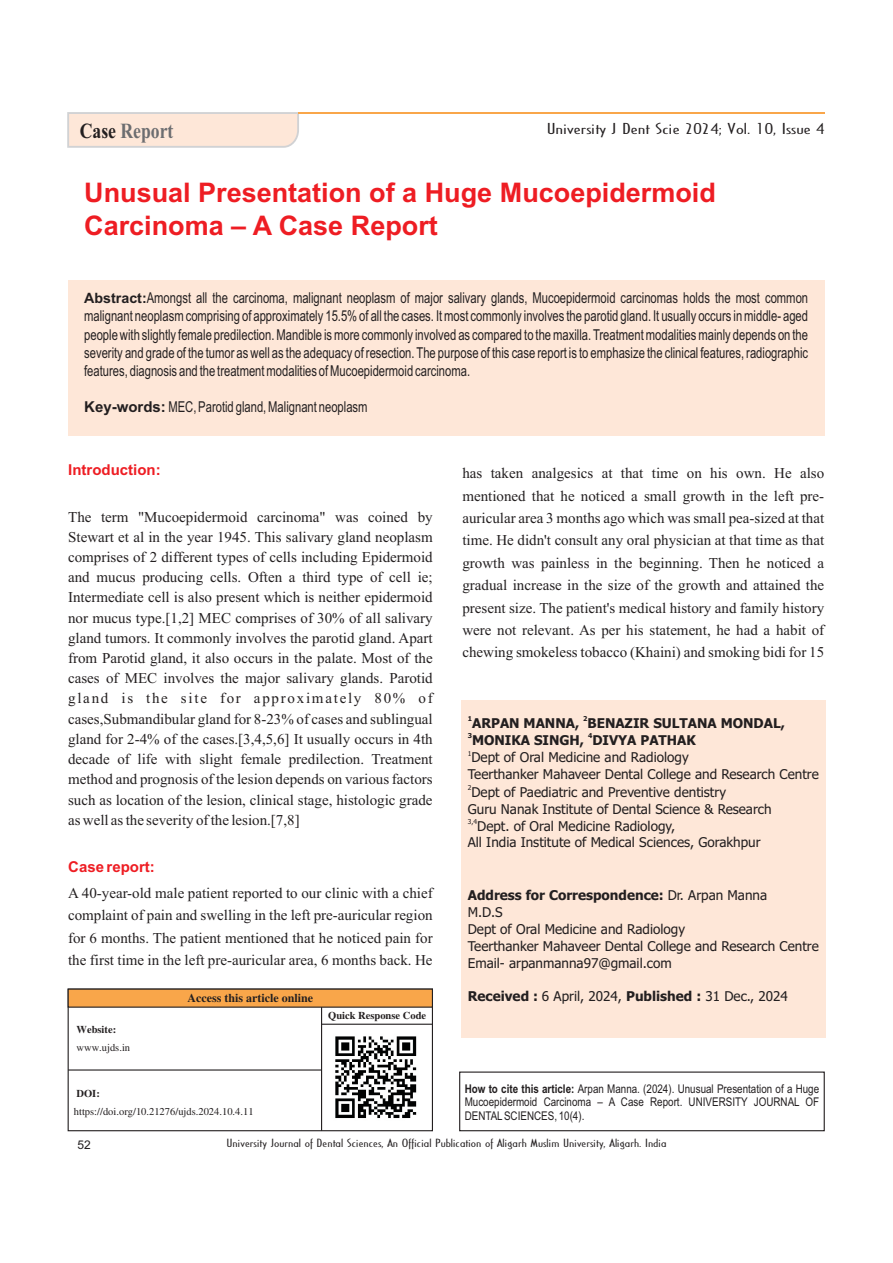
<style>
.page{position:relative;width:893px;height:1263px;background:#fff}
.page>*{position:absolute;margin:0;border:0;box-sizing:border-box;transform-origin:0 0}
.t1{font:700 27px/32.8px "Arial";color:#ee1d23}
.t2{font:700 21.6px "Times New Roman";color:#6c6d70;scale:.82 1}
.t3{font:15px/20.2px "Times New Roman";color:#231f20;text-align:justify}
.t4{font:15px/18.1px "Arial Th";color:#231f20;text-align:justify}
.t5{font:15px "Cassandra";color:#231f20;scale:1.66 1}
.t6{font:700 15px "Arial";color:#ee1d23}
.t7{font:13.5px/17.1px "Tahoma";color:#231f20}
.t8{font:700 13.5px "Tahoma";color:#231f20}
.t9{font:12px/13.6px "Arial Narrow";color:#231f20;text-align:justify}
.t10{font:700 12px "Times New Roman";color:#231f20}
.t11{font:12px "Arial";color:#231f20}
.t12{font:11.25px "Cassandra";color:#231f20;scale:1.51 1}
.t13{font:10.5px "Times New Roman";color:#231f20}
.t14{font:700 10.5px "Times New Roman";color:#231f20}
.t15{font:6.75px "Tahoma";color:#231f20}
.t16{font:700 6.75px "Tahoma";color:#231f20}
.s1{color:#231f20}
.s2{font-family:"Arial";font-weight:700;font-size:14.25px}
.s3{font-family:"Arial";font-weight:700}
.s4{font-weight:700}
</style>
<div class="page">
<div style="left:68px;top:280px;width:756px;height:155px;background:#fee7d8"></div>
<div style="left:68px;top:988px;width:365px;height:143px;border:1px solid #231f20"></div>
<svg style="left:67px;top:988px;width:366px;height:20px;background:#dc9649"></svg>
<hr style="left:321px;top:1007px;width:1px;height:124px;background:#231f20">
<hr style="left:68px;top:1069px;width:254px;height:1px;background:#231f20">
<hr style="left:322px;top:1024px;width:111px;height:1px;background:#231f20">
<div style="left:459px;top:1071px;width:366px;height:60px;border:1px solid #231f20"></div>
<div style="left:461px;top:700px;width:365px;height:337px;background:#fee7d8"></div>
<svg style="left:67px;top:112px;width:232px;height:36px;background:#f8e4d8"></svg>
<hr style="left:298px;top:112px;width:526px;height:2px;background:#f9a64a">
<img style="left:335px;top:1036px;width:82px;height:83px">
<h2 class="t2" style="left:80px;top:123px;width:116px"><span class="s1">Case</span> Report</h2>
<p class="t5" style="left:547px;top:121px;width:169px">University J Dent Scie 2024; Vol. 10, Issue 4</p>
<h1 class="t1" style="left:84px;top:179px;width:633px">Unusual Presentation of a Huge Mucoepidermoid<br>Carcinoma – A Case Report</h1>
<p class="t4" style="left:84px;top:290px;width:725px"><span class="s2">Abstract:</span>Amongst all the carcinoma, malignant neoplasm of major salivary glands, Mucoepidermoid carcinomas holds the most common malignant neoplasm comprising of approximately 15.5% of all the cases. It most commonly involves the parotid gland. It usually occurs in middle- aged people with slightly female predilection. Mandible is more commonly involved as compared to the maxilla. Treatment modalities mainly depends on the severity and grade of the tumor as well as the adequacy of resection. The purpose of this case report is to emphasize the clinical features, radiographic features, diagnosis and the treatment modalities of Mucoepidermoid carcinoma.</p>
<p class="t4" style="left:84px;top:399px;width:285px"><span class="s3">Key-words:</span> MEC, Parotid gland, Malignant neoplasm</p>
<p class="t6" style="left:68px;top:464px;width:94px">Introduction:</p>
<p class="t3" style="left:68px;top:508px;width:366px">The term "Mucoepidermoid carcinoma" was coined by Stewart et al in the year 1945. This salivary gland neoplasm comprises of 2 different types of cells including Epidermoid and mucus producing cells. Often a third type of cell ie; Intermediate cell is also present which is neither epidermoid nor mucus type.[1,2] MEC comprises of 30% of all salivary gland tumors. It commonly involves the parotid gland. Apart from Parotid gland, it also occurs in the palate. Most of the cases of MEC involves the major salivary glands. Parotid gland is the site for approximately 80% of cases,Submandibular gland for 8-23% of cases and sublingual gland for 2-4% of the cases.[3,4,5,6] It usually occurs in 4th decade of life with slight female predilection. Treatment method and prognosis of the lesion depends on various factors such as location of the lesion, clinical stage, histologic grade as well as the severity of the lesion.[7,8]</p>
<p class="t6" style="left:68px;top:861px;width:88px">Case report:</p>
<p class="t3" style="left:68px;top:883px;width:366px;line-height:22.4px">A 40-year-old male patient reported to our clinic with a chief complaint of pain and swelling in the left pre-auricular region for 6 months. The patient mentioned that he noticed pain for the first time in the left pre-auricular area, 6 months back. He</p>
<p class="t10" style="left:188px;top:994px;width:127px">Access this article online</p>
<p class="t14" style="left:77px;top:1026px;width:41px">Website:</p>
<p class="t13" style="left:77px;top:1044px;width:55px">www.ujds.in</p>
<p class="t14" style="left:77px;top:1089px;width:25px">DOI:</p>
<p class="t13" style="left:74px;top:1107px;width:181px">https://doi.org/10.21276/ujds.2024.10.4.11</p>
<p class="t14" style="left:328px;top:1012px;width:100px">Quick Response Code</p>
<p class="t3" style="left:462px;top:463px;width:363px;line-height:22.4px">has taken analgesics at that time on his own. He also mentioned that he noticed a small growth in the left pre&shy;auricular area 3 months ago which was small pea-sized at that time. He didn't consult any oral physician at that time as that growth was painless in the beginning. Then he noticed a gradual increase in the size of the growth and attained the present size. The patient's medical history and family history were not relevant. As per his statement, he had a habit of chewing smokeless tobacco (Khaini) and smoking bidi for 15</p>
<p class="t16" style="left:468px;top:716px;width:6px">1</p>
<p class="t16" style="left:583px;top:716px;width:6px">2</p>
<p class="t8" style="left:472px;top:718px;width:314px">ARPAN MANNA, BENAZIR SULTANA MONDAL,</p>
<p class="t15" style="left:468px;top:750px;width:5px">1</p>
<p class="t7" style="left:468px;top:750px;width:353px">Dept of Oral Medicine and Radiology<br>Teerthanker Mahaveer Dental College and Research Centre</p>
<p class="t15" style="left:468px;top:784px;width:5px">2</p>
<p class="t7" style="left:468px;top:784px;width:305px">Dept of Paediatric and Preventive dentistry<br>Guru Nanak Institute of Dental Science &amp; Research</p>
<p class="t16" style="left:468px;top:733px;width:6px">3</p>
<p class="t16" style="left:588px;top:733px;width:6px">4</p>
<p class="t8" style="left:472px;top:735px;width:225px">MONIKA SINGH, DIVYA PATHAK</p>
<p class="t15" style="left:468px;top:819px;width:11px">3,4</p>
<p class="t7" style="left:468px;top:819px;width:294px;line-height:16.4px;text-indent:9px">Dept. of Oral Medicine Radiology,<br>All India Institute of Medical Sciences, Gorakhpur</p>
<p class="t7" style="left:468px;top:887px;width:353px"><span class="s4">Address for Correspondence:</span> Dr. Arpan Manna<br>M.D.S<br>Dept of Oral Medicine and Radiology<br>Teerthanker Mahaveer Dental College and Research Centre Email- arpanmanna97@gmail.com</p>
<p class="t7" style="left:468px;top:988px;width:322px"><span class="s4">Received :</span> 6 April, 2024, <span class="s4">Published :</span> 31 Dec., 2024</p>
<p class="t9" style="left:465px;top:1083px;width:356px"><span class="s4">How to cite this article:</span> Arpan Manna. (2024). Unusual Presentation of a Huge Mucoepidermoid Carcinoma – A Case Report. UNIVERSITY JOURNAL OF DENTALSCIENCES, 10(4).</p>
<p class="t11" style="left:77px;top:1140px;width:15px">52</p>
<p class="t12" style="left:227px;top:1138px;width:293px">University Journal of Dental Sciences, An Official Publication of Aligarh Muslim University, Aligarh. India</p>
</div>
